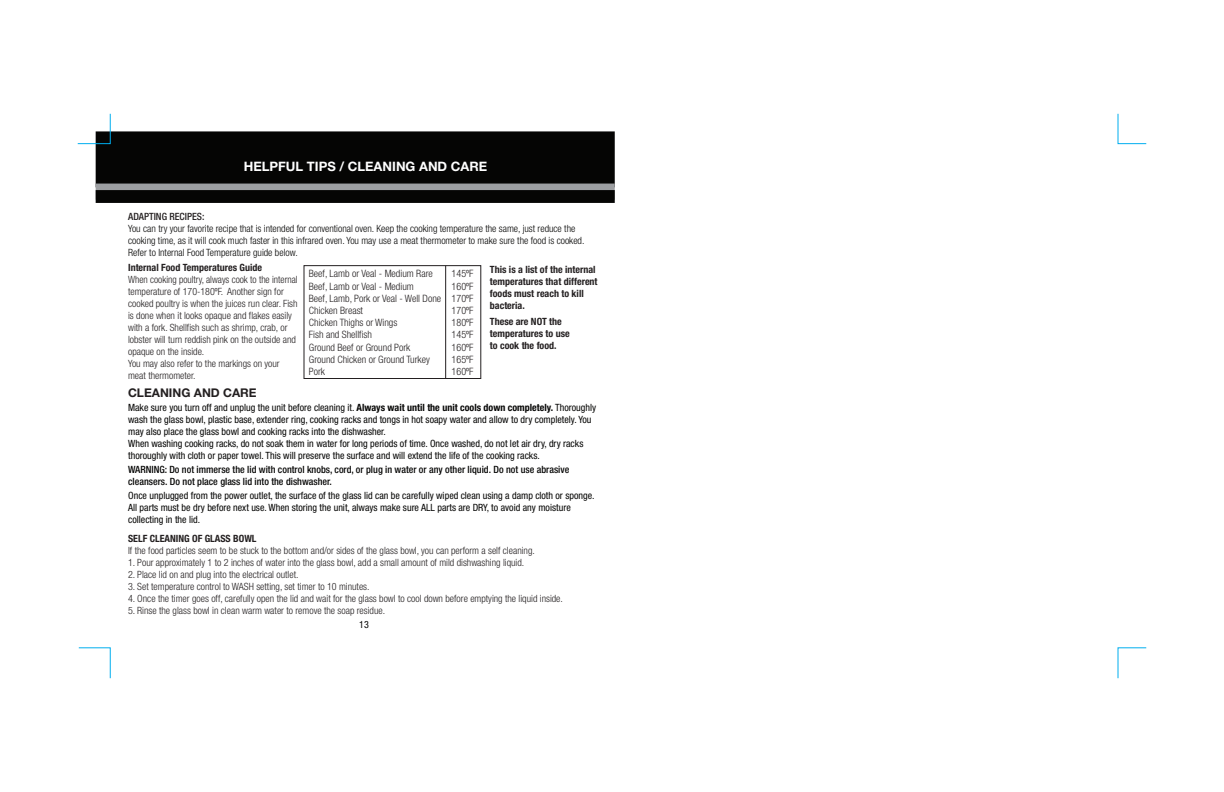
<style>
.page{position:relative;width:1224px;height:792px;background:#fff}
.page>*{position:absolute;margin:0;border:0;box-sizing:border-box;transform-origin:0 0}
.t1{font:700 13px "Helvetica Neue";color:#fff}
.t2{font:700 12px "Helvetica Neue";color:#231f20}
.t3{font:300 condensed 10.2px/12.2px "Helvetica Neue";color:#231f20}
.t4{font:300 condensed 10px/12px "Helvetica Neue";color:#231f20}
.t5{font:condensed 10px/12px "Helvetica Neue";color:#050504}
.t6{font:300 condensed 10px/12px "Helvetica Neue";color:#050504}
.t7{font:700 condensed 10px/12px "Helvetica Neue";color:#231f20}
.t8{font:500 condensed 10px/12px "Helvetica Neue";color:#050504}
.t9{font:500 condensed 10px "Helvetica Neue";color:#231f20}
.s1{font-weight:700}
</style>
<div class="page">
<div style="left:96px;top:131px;width:519px;height:56px;background:#050504"></div>
<div style="left:96px;top:184px;width:519px;height:16px;background:#9d9fa2"></div>
<div style="left:96px;top:190px;width:519px;height:13px;background:#050504"></div>
<div style="left:304px;top:265px;width:177px;height:114px;border:1px solid #231f20"></div>
<hr style="left:445px;top:266px;width:1px;height:112px;background:#231f20">
<svg style="left:77px;top:113px;width:34px;height:32px"></svg>
<svg style="left:78px;top:647px;width:33px;height:32px"></svg>
<svg style="left:1117px;top:647px;width:30px;height:32px"></svg>
<svg style="left:1117px;top:113px;width:30px;height:32px"></svg>
<h1 class="t1" style="left:244px;top:158px;width:245px">HELPFUL TIPS / CLEANING AND CARE</h1>
<p class="t9" style="left:128px;top:210px;width:78px">ADAPTING RECIPES:</p>
<p class="t6" style="left:128px;top:222px;width:458px">You can try your favorite recipe that is intended for conventional oven. Keep the cooking temperature the same, just reduce the cooking time, as it will cook much faster in this infrared oven. You may use a meat thermometer to make sure the food is cooked.<br>Refer to Internal Food Temperature guide below.</p>
<p class="t7" style="left:128px;top:261px;width:136px">Internal Food Temperatures Guide</p>
<p class="t4" style="left:128px;top:274px;width:171px">When cooking poultry, always cook to the internal temperature of 170-180ºF. Another sign for cooked poultry is when the juices run clear. Fish is done when it looks opaque and flakes easily with a fork. Shellfish such as shrimp, crab, or lobster will turn reddish pink on the outside and opaque on the inside.<br>You may also refer to the markings on your meat thermometer.</p>
<p class="t7" style="left:490px;top:264px;width:109px">This is a list of the internal temperatures that different foods must reach to kill bacteria.</p>
<p class="t3" style="left:309px;top:268px;width:134px">Beef, Lamb or Veal - Medium Rare<br>Beef, Lamb or Veal - Medium<br>Beef, Lamb, Pork or Veal - Well Done<br>Chicken Breast<br>Chicken Thighs or Wings<br>Fish and Shellfish<br>Ground Beef or Ground Pork<br>Ground Chicken or Ground Turkey<br>Pork</p>
<p class="t3" style="left:452px;top:268px;width:23px;text-align:justify">145ºF 160ºF 170ºF 170ºF 180ºF 145ºF 160ºF 165ºF 160ºF</p>
<p class="t7" style="left:490px;top:316px;width:81px">These are NOT the temperatures to use to cook the food.</p>
<p class="t2" style="left:128px;top:386px;width:130px">CLEANING AND CARE</p>
<p class="t5" style="left:128px;top:401px;width:470px">Make sure you turn off and unplug the unit before cleaning it. <span class="s1">Always wait until the unit cools down completely.</span> Thoroughly wash the glass bowl, plastic base, extender ring, cooking racks and tongs in hot soapy water and allow to dry completely. You may also place the glass bowl and cooking racks into the dishwasher.<br>When washing cooking racks, do not soak them in water for long periods of time. Once washed, do not let air dry, dry racks thoroughly with cloth or paper towel. This will preserve the surface and will extend the life of the cooking racks.</p>
<p class="t8" style="left:128px;top:463px;width:443px">WARNING: Do not immerse the lid with control knobs, cord, or plug in water or any other liquid. Do not use abrasive cleansers. Do not place glass lid into the dishwasher.</p>
<p class="t5" style="left:128px;top:489px;width:468px">Once unplugged from the power outlet, the surface of the glass lid can be carefully wiped clean using a damp cloth or sponge.<br>All parts must be dry before next use. When storing the unit, always make sure ALL parts are DRY, to avoid any moisture collecting in the lid.</p>
<p class="t7" style="left:128px;top:532px;width:130px">SELF CLEANING OF GLASS BOWL</p>
<p class="t4" style="left:128px;top:544px;width:408px">If the food particles seem to be stuck to the bottom and/or sides of the glass bowl, you can perform a self cleaning.</p>
<p class="t4" style="left:128px;top:556px;width:398px">1. Pour approximately 1 to 2 inches of water into the glass bowl, add a small amount of mild dishwashing liquid.</p>
<p class="t4" style="left:128px;top:568px;width:172px">2. Place lid on and plug into the electrical outlet.</p>
<p class="t4" style="left:128px;top:580px;width:243px">3. Set temperature control to WASH setting, set timer to 10 minutes.</p>
<p class="t4" style="left:128px;top:592px;width:436px">4. Once the timer goes off, carefully open the lid and wait for the glass bowl to cool down before emptying the liquid inside.</p>
<p class="t4" style="left:128px;top:604px;width:259px">5. Rinse the glass bowl in clean warm water to remove the soap residue.</p>
<p class="t5" style="left:359px;top:619px;width:11px">13</p>
</div>
